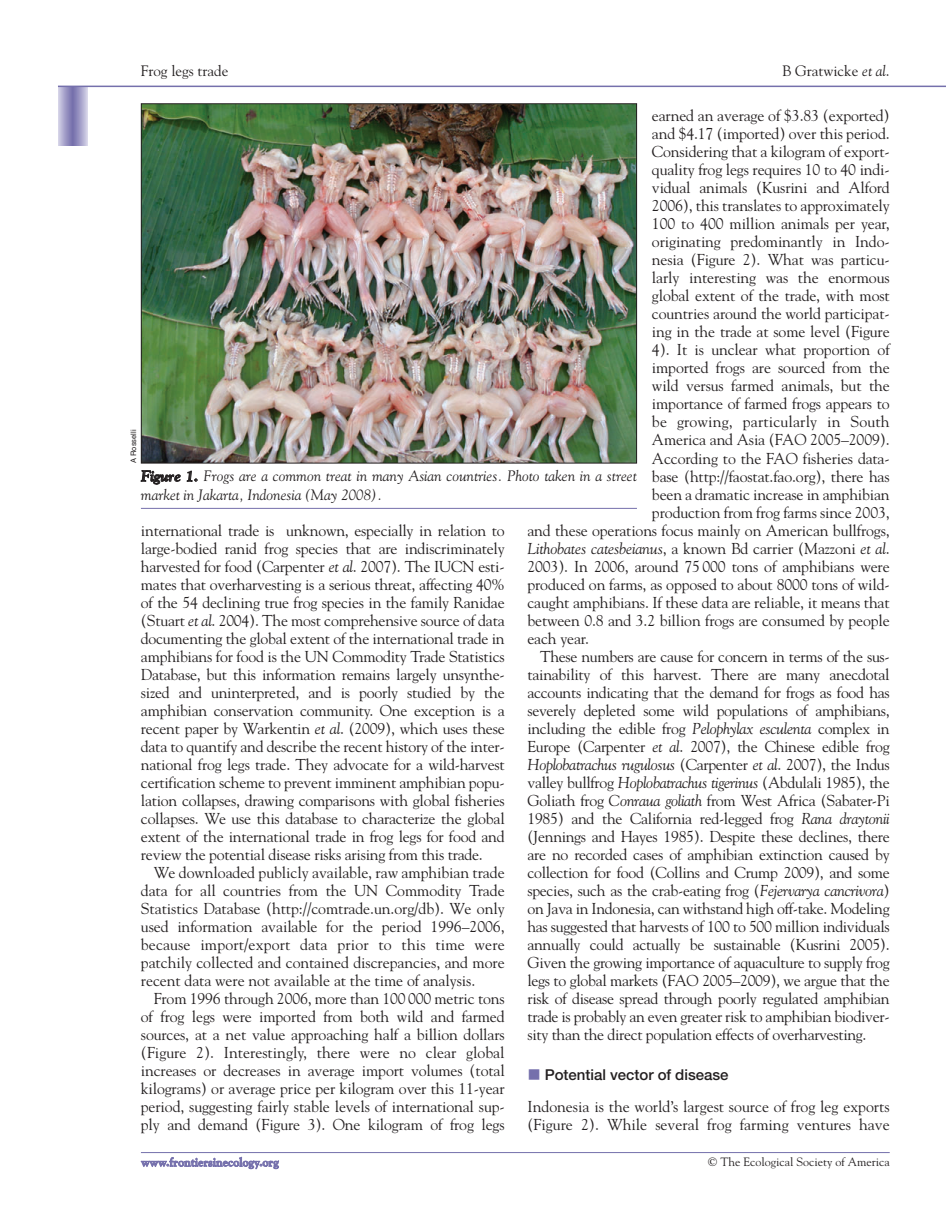
<style>
.page{position:relative;width:946px;height:1218px;background:#fff}
.page>*{position:absolute;margin:0;border:0;box-sizing:border-box;transform-origin:0 0}
.t1{font:15.75px/18px "Goudy";letter-spacing:-.01em;color:#231f20;text-align:justify}
.t2{font:italic 15.75px "Goudy";letter-spacing:-.02em;color:#231f20}
.t3{font:15.75px "Goudy";letter-spacing:.01em;color:#231f20}
.t4{font:italic 15px/18px "Goudy";color:#231f20}
.t5{font:15px "Goudy";color:#231f20}
.t6{font:500 15px "Helvetica Neue";color:#231f20}
.t7{font:12px "Goudy";color:#231f20}
.t8{font:700 12px "Goudy";color:#7570ac}
.t9{font:7.5px "Helvetica";color:#231f20}
.s1{font-style:italic}
.s2{font-style:normal}
.s3{font-weight:700}
</style>
<div class="page">
<div style="left:58px;top:86px;width:30px;height:60px;background:#dcdaeb"></div>
<div style="left:59px;top:86px;width:28px;height:60px;background:#d4d2e6"></div>
<div style="left:59px;top:86px;width:27px;height:60px;background:#d1cee5"></div>
<div style="left:60px;top:86px;width:26px;height:60px;background:#cbc8e1"></div>
<div style="left:60px;top:86px;width:25px;height:60px;background:#c7c4df"></div>
<div style="left:61px;top:86px;width:24px;height:60px;background:#c3c1dd"></div>
<div style="left:61px;top:86px;width:23px;height:60px;background:#bfbdda"></div>
<div style="left:62px;top:86px;width:22px;height:60px;background:#bbb8d8"></div>
<div style="left:62px;top:86px;width:21px;height:60px;background:#b8b4d5"></div>
<div style="left:63px;top:86px;width:20px;height:60px;background:#b2afd2"></div>
<div style="left:64px;top:86px;width:18px;height:60px;background:#aba7ce"></div>
<div style="left:65px;top:86px;width:16px;height:60px;background:#a5a1ca"></div>
<div style="left:66px;top:86px;width:14px;height:60px;background:#9e9ac5"></div>
<div style="left:67px;top:86px;width:12px;height:60px;background:#9792c1"></div>
<div style="left:68px;top:86px;width:10px;height:60px;background:#918cbd"></div>
<div style="left:69px;top:86px;width:8px;height:60px;background:#8985b9"></div>
<div style="left:70px;top:86px;width:6px;height:60px;background:#8580b6"></div>
<hr style="left:71px;top:86px;width:4px;height:60px;background:#7f79b2">
<hr style="left:72px;top:86px;width:1px;height:60px;background:#7772ad">
<hr style="left:73px;top:86px;width:1px;height:60px;background:#7570ac">
<hr style="left:58px;top:86px;width:874px;height:1px;background:#7570ac">
<svg style="left:932px;top:86px;width:13px;height:1px"></svg>
<hr style="left:141px;top:1152px;width:748px;height:1px;background:#7570ac">
<img style="left:143px;top:105px;width:492px;height:356px">
<hr style="left:141px;top:508px;width:496px;height:1px;background:#7570ac">
<p class="t5" style="left:141px;top:65px;width:89px">Frog legs trade</p>
<p class="t5" style="left:782px;top:65px;width:109px">B Gratwicke <span class="s1">et al</span>.</p>
<p class="t1" style="left:652px;top:108px;width:239px">earned an average of $3.83 (exported)</p>
<p class="t1" style="left:652px;top:126px;width:239px">and $4.17 (imported) over this period.</p>
<p class="t1" style="left:652px;top:144px;width:239px">Considering that a kilogram of export-</p>
<p class="t1" style="left:652px;top:162px;width:239px">quality frog legs requires 10 to 40 indi-</p>
<p class="t1" style="left:652px;top:180px;width:239px">vidual animals (Kusrini and Alford</p>
<p class="t1" style="left:652px;top:198px;width:239px">2006), this translates to approximately</p>
<p class="t1" style="left:652px;top:216px;width:239px">100 to 400 million animals per year,</p>
<p class="t1" style="left:652px;top:234px;width:239px">originating predominantly in Indo-</p>
<p class="t1" style="left:652px;top:252px;width:239px">nesia (Figure 2). What was particu-</p>
<p class="t1" style="left:652px;top:270px;width:239px">larly interesting was the enormous</p>
<p class="t1" style="left:652px;top:288px;width:239px">global extent of the trade, with most</p>
<p class="t1" style="left:652px;top:306px;width:239px">countries around the world participat-</p>
<p class="t1" style="left:652px;top:324px;width:239px">ing in the trade at some level (Figure</p>
<p class="t1" style="left:652px;top:342px;width:239px">4). It is unclear what proportion of</p>
<p class="t1" style="left:652px;top:360px;width:239px">imported frogs are sourced from the</p>
<p class="t1" style="left:652px;top:378px;width:239px">wild versus farmed animals, but the</p>
<p class="t1" style="left:652px;top:396px;width:239px">importance of farmed frogs appears to</p>
<p class="t3" style="left:652px;top:416px;width:239px">be growing, particularly in South</p>
<p class="t1" style="left:652px;top:432px;width:239px">America and Asia (FAO 2005–2009).</p>
<p class="t1" style="left:652px;top:450px;width:239px">According to the FAO fisheries data-</p>
<p class="t1" style="left:652px;top:468px;width:239px">base (http://faostat.fao.org), there has</p>
<p class="t1" style="left:652px;top:486px;width:239px">been a dramatic increase in amphibian</p>
<p class="t1" style="left:652px;top:504px;width:239px">production from frog farms since 2003,</p>
<p class="t1" style="left:527px;top:522px;width:364px">and these operations focus mainly on American bullfrogs,</p>
<p class="t2" style="left:527px;top:542px;width:364px">Lithobates catesbeianus<span class="s2">, a known Bd carrier (Mazzoni</span> et al<span class="s2">.</span></p>
<p class="t1" style="left:527px;top:558px;width:364px">2003). In 2006, around 75 000 tons of amphibians were</p>
<p class="t1" style="left:527px;top:576px;width:364px">produced on farms, as opposed to about 8000 tons of wild-</p>
<p class="t1" style="left:527px;top:594px;width:364px">caught amphibians. If these data are reliable, it means that</p>
<p class="t1" style="left:527px;top:612px;width:364px">between 0.8 and 3.2 billion frogs are consumed by people</p>
<p class="t1" style="left:527px;top:630px;width:63px">each year.</p>
<p class="t1" style="left:540px;top:648px;width:351px">These numbers are cause for concern in terms of the sus-</p>
<p class="t1" style="left:527px;top:666px;width:364px">tainability of this harvest. There are many anecdotal</p>
<p class="t1" style="left:527px;top:684px;width:364px">accounts indicating that the demand for frogs as food has</p>
<p class="t1" style="left:527px;top:702px;width:364px">severely depleted some wild populations of amphibians,</p>
<p class="t1" style="left:527px;top:720px;width:364px">including the edible frog <span class="s1">Pelophylax esculenta</span> complex in</p>
<p class="t1" style="left:527px;top:738px;width:364px">Europe (Carpenter <span class="s1">et al</span>. 2007), the Chinese edible frog</p>
<p class="t2" style="left:527px;top:758px;width:364px">Hoplobatrachus rugulosus <span class="s2">(Carpenter</span> et al<span class="s2">. 2007), the Indus</span></p>
<p class="t1" style="left:527px;top:774px;width:364px">valley bullfrog <span class="s1">Hoplobatrachus tigerinus</span> (Abdulali 1985), the</p>
<p class="t1" style="left:527px;top:792px;width:364px">Goliath frog <span class="s1">Conraua goliath</span> from West Africa (Sabater-Pi</p>
<p class="t1" style="left:527px;top:810px;width:364px">1985) and the California red-legged frog <span class="s1">Rana draytonii</span></p>
<p class="t1" style="left:527px;top:828px;width:364px">(Jennings and Hayes 1985). Despite these declines, there</p>
<p class="t1" style="left:527px;top:846px;width:364px">are no recorded cases of amphibian extinction caused by</p>
<p class="t1" style="left:527px;top:864px;width:364px">collection for food (Collins and Crump 2009), and some</p>
<p class="t1" style="left:527px;top:882px;width:364px">species, such as the crab-eating frog (<span class="s1">Fejervarya cancrivora</span>)</p>
<p class="t1" style="left:527px;top:900px;width:364px">on Java in Indonesia, can withstand high off-take. Modeling</p>
<p class="t1" style="left:527px;top:918px;width:364px">has suggested that harvests of 100 to 500 million individuals</p>
<p class="t1" style="left:527px;top:936px;width:364px">annually could actually be sustainable (Kusrini 2005).</p>
<p class="t1" style="left:527px;top:954px;width:364px">Given the growing importance of aquaculture to supply frog</p>
<p class="t1" style="left:527px;top:972px;width:364px">legs to global markets (FAO 2005–2009), we argue that the</p>
<p class="t1" style="left:527px;top:990px;width:364px">risk of disease spread through poorly regulated amphibian</p>
<p class="t1" style="left:527px;top:1008px;width:364px">trade is probably an even greater risk to amphibian biodiver-</p>
<p class="t1" style="left:527px;top:1026px;width:340px">sity than the direct population effects of overharvesting.</p>
<p class="t6" style="left:544px;top:1069px;width:185px">Potential vector of disease</p>
<p class="t1" style="left:527px;top:1098px;width:364px">Indonesia is the world’s largest source of frog leg exports (Figure 2). While several frog farming ventures have</p>
<p class="t9" style="left:131px;top:462px;width:34px;rotate:-90deg">A Rosselli</p>
<p class="t4" style="left:141px;top:468px;width:497px"><span class="s3">Figure 1.</span> Frogs are a common treat in many Asian countries. Photo taken in a street market in Jakarta, Indonesia (May 2008).</p>
<p class="t1" style="left:141px;top:522px;width:365px">international trade is unknown, especially in relation to large-bodied ranid frog species that are indiscriminately harvested for food (Carpenter <span class="s1">et al</span>. 2007). The IUCN esti&shy;mates that overharvesting is a serious threat, affecting 40% of the 54 declining true frog species in the family Ranidae (Stuart <span class="s1">et al</span>. 2004). The most comprehensive source of data documenting the global extent of the international trade in amphibians for food is the UN Commodity Trade Statistics Database, but this information remains largely unsynthe&shy;sized and uninterpreted, and is poorly studied by the amphibian conservation community. One exception is a recent paper by Warkentin <span class="s1">et al</span>. (2009), which uses these data to quantify and describe the recent history of the inter&shy;national frog legs trade. They advocate for a wild-harvest certification scheme to prevent imminent amphibian popu&shy;lation collapses, drawing comparisons with global fisheries collapses. We use this database to characterize the global extent of the international trade in frog legs for food and review the potential disease risks arising from this trade.</p>
<p class="t1" style="left:141px;top:864px;width:365px;text-indent:13px">We downloaded publicly available, raw amphibian trade data for all countries from the UN Commodity Trade Statistics Database (http://comtrade.un.org/db). We only used information available for the period 1996–2006, because import/export data prior to this time were patchily collected and contained discrepancies, and more recent data were not available at the time of analysis.</p>
<p class="t1" style="left:141px;top:990px;width:365px;text-indent:13px">From 1996 through 2006, more than 100 000 metric tons of frog legs were imported from both wild and farmed sources, at a net value approaching half a billion dollars (Figure 2). Interestingly, there were no clear global increases or decreases in average import volumes (total kilograms) or average price per kilogram over this 11-year period, suggesting fairly stable levels of international sup&shy;ply and demand (Figure 3). One kilogram of frog legs</p>
<p class="t8" style="left:141px;top:1157px;width:139px">www.frontiersinecology.org</p>
<p class="t7" style="left:708px;top:1157px;width:183px">© The Ecological Society of America</p>
</div>
